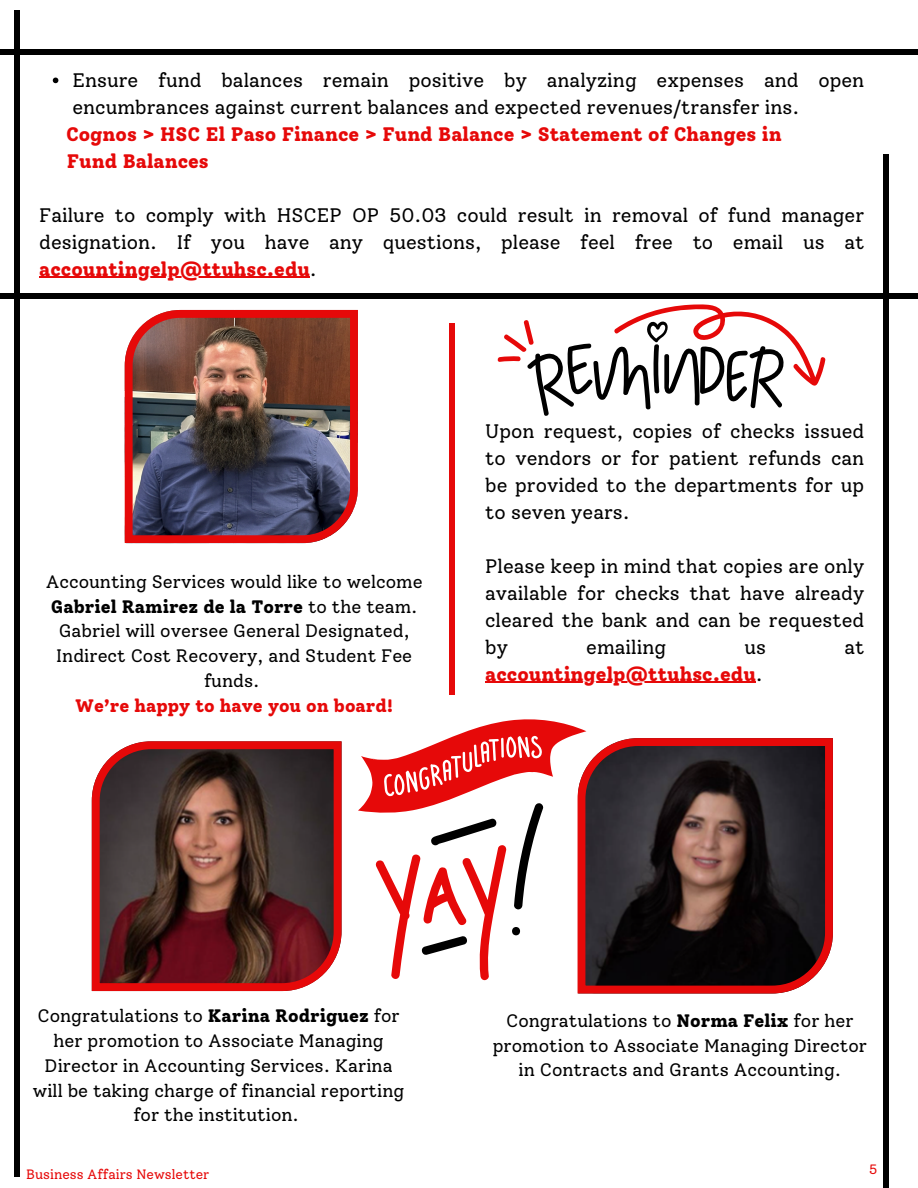
<style>
.page{position:relative;width:918px;height:1188px;background:#fff}
.page>*{position:absolute;margin:0;border:0;box-sizing:border-box;transform-origin:0 0}
.t1{font:19.5px/27px "Solway";color:#000}
.t2{font:800 19.5px/27px "Solway";color:#e60909}
.t3{font:18px/24.8px "Solway";color:#000;text-align:center}
.t4{font:13.5px "Solway";color:#e60909}
.s1{font-weight:400;color:#000}
.s2{font-weight:800}
.s3{font-weight:800;color:#e60909}
</style>
<div class="page">
<div style="left:0;top:49px;width:918px;height:6px;background:#000"></div>
<div style="left:883px;top:154px;width:6px;height:1034px;background:#000"></div>
<div style="left:14px;top:10px;width:6px;height:1167px;background:#000"></div>
<svg style="left:53px;top:78px;width:5px;height:5px"></svg>
<hr style="left:39px;top:277px;width:271px;height:1px;background:#e60909">
<div style="left:449px;top:323px;width:5px;height:371px;background:#e60909"></div>
<img style="left:125px;top:310px;width:233px;height:233px">
<div style="left:0;top:293px;width:918px;height:5px;background:#000"></div>
<svg style="left:92px;top:741px;width:250px;height:250px;background:#65302e"></svg>
<svg style="left:578px;top:738px;width:255px;height:255px;background:#412627"></svg>
<svg style="left:358px;top:719px;width:228px;height:261px"></svg>
<svg style="left:497px;top:304px;width:329px;height:112px"></svg>
<hr style="left:485px;top:682px;width:271px;height:1px;background:#e60909">
<p class="t1" style="left:72px;top:66px;width:793px">Ensure fund balances remain positive by analyzing expenses and open encumbrances against current balances and expected revenues/transfer ins.</p>
<h1 class="t2" style="left:66px;top:120px;width:717px">Cognos &gt; HSC El Paso Finance &gt; Fund Balance &gt; Statement of Changes in<br>Fund Balances</h1>
<h2 class="t1" style="left:39px;top:201px;width:827px">Failure to comply with HSCEP OP 50.03 could result in removal of fund manager designation. If you have any questions, please feel free to email us at</h2>
<p class="t2" style="left:39px;top:255px;width:279px">accountingelp@ttuhsc.edu<span class="s1">.</span></p>
<h2 class="t3" style="left:46px;top:569px;width:378px">Accounting Services would like to welcome <span class="s2">Gabriel Ramirez de la Torre</span> to the team.<br>Gabriel will oversee General Designated, Indirect Cost Recovery, and Student Fee funds.<br><span class="s3">We’re happy to have you on board!</span></h2>
<p class="t1" style="left:485px;top:417px;width:381px;text-align:justify">Upon request, copies of checks issued to vendors or for patient refunds can be provided to the departments for up to seven years.</p>
<p class="t1" style="left:485px;top:552px;width:381px;text-align:justify">Please keep in mind that copies are only available for checks that have already cleared the bank and can be requested by</p>
<p class="t1" style="left:586px;top:633px;width:81px">emailing</p>
<p class="t1" style="left:744px;top:633px;width:23px">us</p>
<p class="t1" style="left:844px;top:633px;width:21px">at</p>
<p class="t2" style="left:485px;top:660px;width:279px">accountingelp@ttuhsc.edu<span class="s1">.</span></p>
<p class="t3" style="left:33px;top:1004px;width:373px">Congratulations to <span class="s2">Karina Rodriguez</span> for her promotion to Associate Managing Director in Accounting Services. Karina will be taking charge of financial reporting for the institution.</p>
<h2 class="t3" style="left:493px;top:1008px;width:376px">Congratulations to <span class="s2">Norma Felix</span> for her promotion to Associate Managing Director in Contracts and Grants Accounting.</h2>
<h2 class="t4" style="left:26px;top:1166px;width:185px">Business Affairs Newsletter</h2>
<p class="t4" style="left:869px;top:1161px;width:10px">5</p>
</div>
